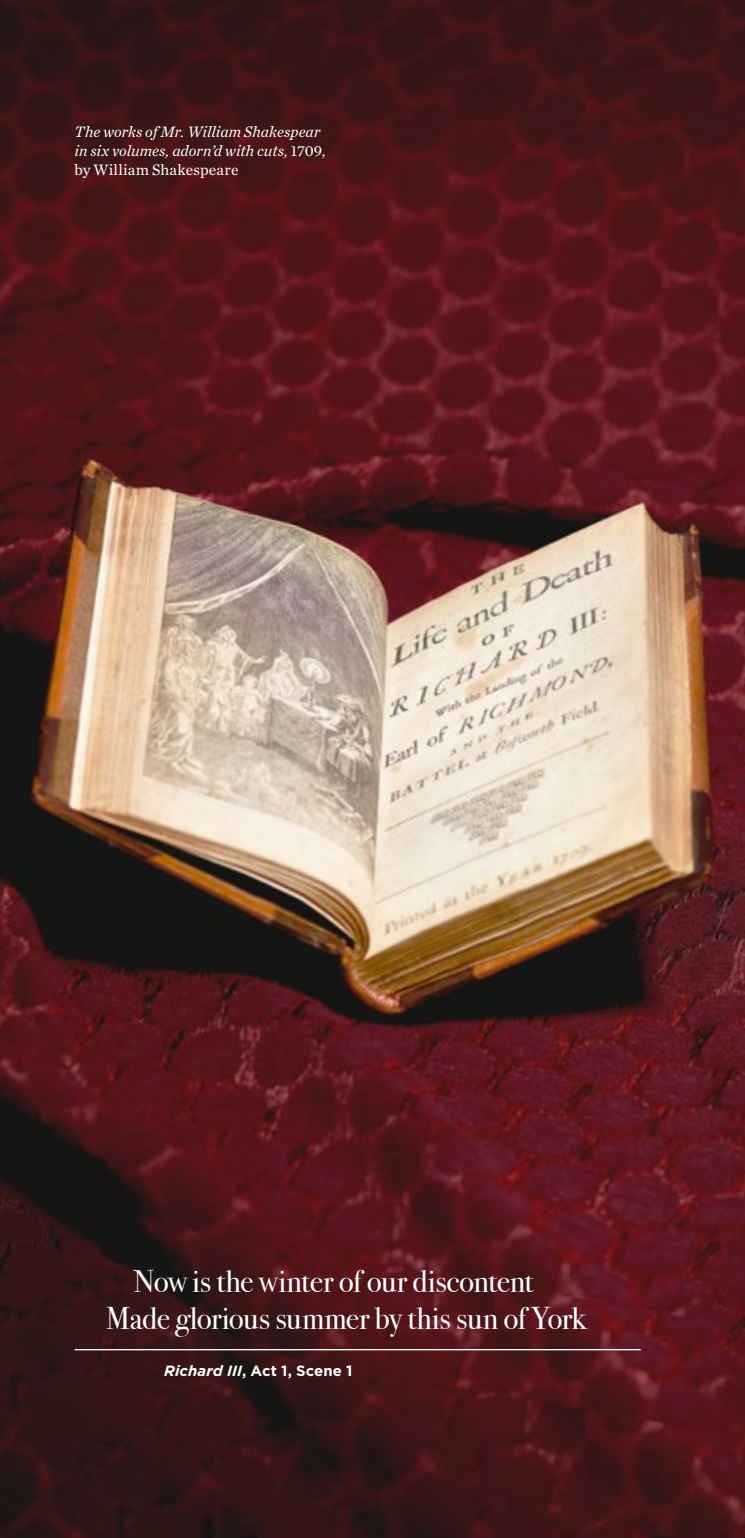
<style>
.page{position:relative;width:745px;height:1538px;background:#fff}
.page>*{position:absolute;margin:0;border:0;box-sizing:border-box;transform-origin:0 0}
.t1{font:31.5px "Bodoni Svty Two OSITCTT";letter-spacing:-.015em;color:#fff}
.Guide_body_text{font:italic 15.75px/19.2px "Chronicle Text G1";color:#fff}
.t2{font:700 14.88px "Gotham";letter-spacing:.005em;color:#fff}
.s1{font-style:normal}
.s2{font-style:italic}
</style>
<div class="page">
<img style="left:0;top:0;width:744px;height:1538px">
<hr style="left:74px;top:1349px;width:566px;height:1px;background:#fff">
<p class="Guide_body_text" style="left:74px;top:121px;width:252px">The works of Mr. William Shakespear in six volumes, adorn’d with cuts, <span class="s1">1709, by William Shakespeare</span></p>
<p class="t1" style="left:134px;top:1262px;width:401px">Now is the winter of our discontent</p>
<p class="t1" style="left:106px;top:1299px;width:482px">Made glorious summer by this sun of York</p>
<p class="t2" style="left:164px;top:1361px;width:190px"><span class="s2">Richard III</span>, Act 1, Scene 1</p>
</div>
